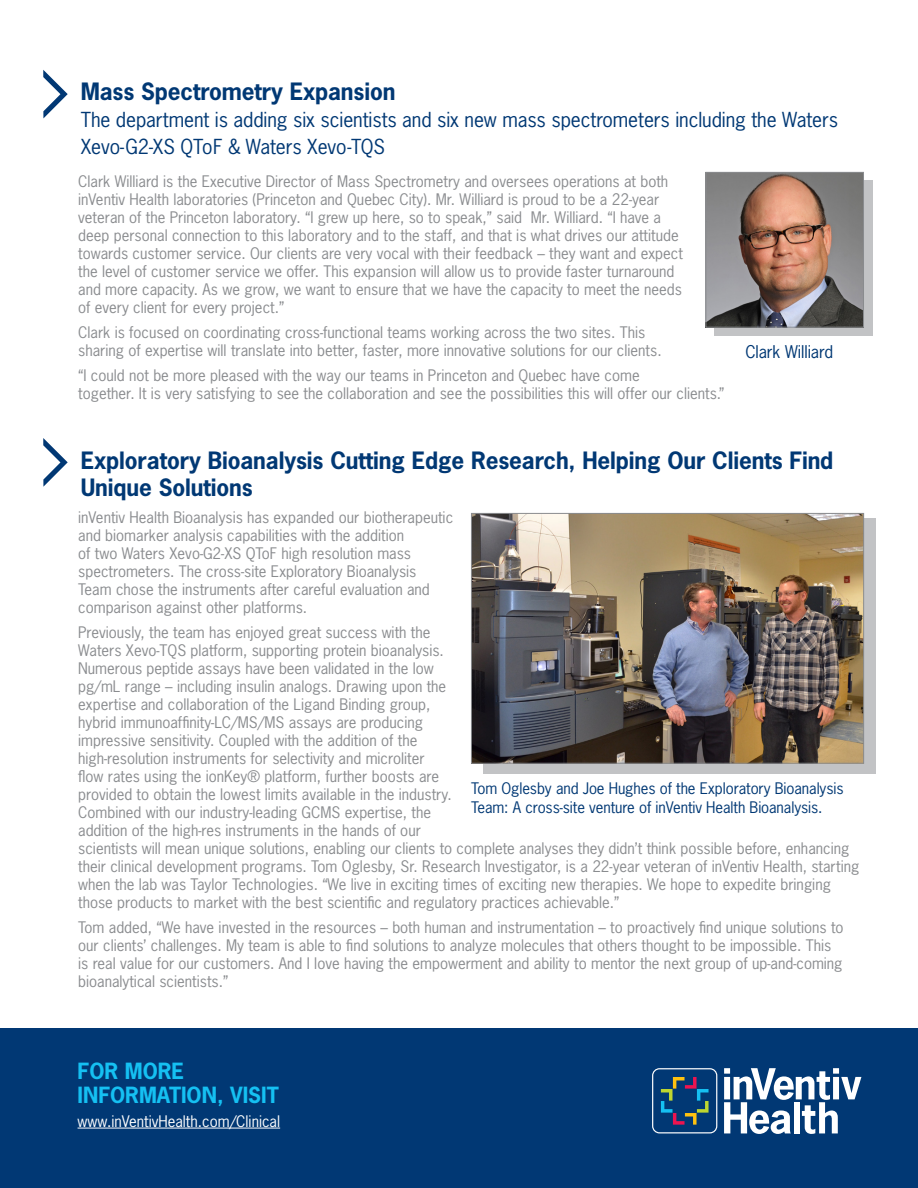
<style>
.page{position:relative;width:918px;height:1188px;background:#fff}
.page>*{position:absolute;margin:0;border:0;box-sizing:border-box;transform-origin:0 0}
.t1{font:700 22.5px/27px "News Gothic Std";letter-spacing:-.005em;color:#013874}
.t2{font:700 21px "News Gothic Std";color:#15c0f2}
.t3{font:19.5px/27px "News Gothic Std";letter-spacing:-.005em;color:#013874}
.t4{font:16.5px "News Gothic Std";letter-spacing:-.005em;color:#013874}
.t5{font:15px/18px "News Gothic Std";color:#8a8c8f}
.t6{font:15px/19.5px "News Gothic Std";letter-spacing:-.005em;color:#013874}
.t7{font:15px "News Gothic Std";color:#fff}
</style>
<div class="page">
<div style="left:0;top:1029px;width:918px;height:159px;background:#013874"></div>
<svg style="left:43px;top:70px;width:25px;height:48px"></svg>
<div style="left:715px;top:181px;width:158px;height:155px;background:#c2c3c5"></div>
<img style="left:708px;top:174px;width:154px;height:152px">
<div style="left:706px;top:172px;width:158px;height:156px;border:1px solid #8a8c8f"></div>
<svg style="left:43px;top:438px;width:25px;height:49px"></svg>
<div style="left:483px;top:518px;width:392px;height:255px;background:#c2c3c5"></div>
<img style="left:473px;top:515px;width:389px;height:247px">
<div style="left:471px;top:513px;width:393px;height:251px;border:1px solid #8a8c8f"></div>
<svg style="left:724px;top:1068px;width:137px;height:66px"></svg>
<svg style="left:652px;top:1068px;width:65px;height:65px"></svg>
<hr style="left:78px;top:1128px;width:202px;height:1px;background:#fff">
<p class="t1" style="left:81px;top:78px;width:316px">Mass Spectrometry Expansion</p>
<p class="t3" style="left:81px;top:106px;width:759px">The department is adding six scientists and six new mass spectrometers including the Waters<br>Xevo-G2-XS QToF &amp; Waters Xevo-TQS</p>
<p class="t5" style="left:78px;top:172px;width:606px">Clark Williard is the Executive Director of Mass Spectrometry and oversees operations at both inVentiv Health laboratories (Princeton and Quebec City). Mr. Williard is proud to be a 22-year veteran of the Princeton laboratory. “I grew up here, so to speak,” said Mr. Williard. “I have a deep personal connection to this laboratory and to the staff, and that is what drives our attitude towards customer service. Our clients are very vocal with their feedback – they want and expect the level of customer service we offer. This expansion will allow us to provide faster turnaround and more capacity. As we grow, we want to ensure that we have the capacity to meet the needs of every client for every project.”</p>
<p class="t5" style="left:78px;top:323px;width:585px">Clark is focused on coordinating cross-functional teams working across the two sites. This sharing of expertise will translate into better, faster, more innovative solutions for our clients.</p>
<p class="t5" style="left:78px;top:366px;width:648px">“I could not be more pleased with the way our teams in Princeton and Quebec have come<br>together. It is very satisfying to see the collaboration and see the possibilities this will offer our clients.”</p>
<p class="t4" style="left:745px;top:341px;width:89px">Clark Williard</p>
<p class="t1" style="left:81px;top:446px;width:754px">Exploratory Bioanalysis Cutting Edge Research, Helping Our Clients Find<br>Unique Solutions</p>
<p class="t5" style="left:78px;top:508px;width:377px">inVentiv Health Bioanalysis has expanded our biotherapeutic and biomarker analysis capabilities with the addition<br>of two Waters Xevo-G2-XS QToF high resolution mass spectrometers. The cross-site Exploratory Bioanalysis Team chose the instruments after careful evaluation and comparison against other platforms.</p>
<p class="t5" style="left:78px;top:623px;width:783px">Previously, the team has enjoyed great success with the<br>Waters Xevo-TQS platform, supporting protein bioanalysis.<br>Numerous peptide assays have been validated in the low<br>pg/mL range – including insulin analogs. Drawing upon the<br>expertise and collaboration of the Ligand Binding group,<br>hybrid immunoaffinity-LC/MS/MS assays are producing<br>impressive sensitivity. Coupled with the addition of the<br>high-resolution instruments for selectivity and microliter<br>flow rates using the ionKey® platform, further boosts are<br>provided to obtain the lowest limits available in the industry.<br>Combined with our industry-leading GCMS expertise, the<br>addition of the high-res instruments in the hands of our<br>scientists will mean unique solutions, enabling our clients to complete analyses they didn’t think possible before, enhancing their clinical development programs. Tom Oglesby, Sr. Research Investigator, is a 22-year veteran of inVentiv Health, starting when the lab was Taylor Technologies. “We live in exciting times of exciting new therapies. We hope to expedite bringing those products to market with the best scientific and regulatory practices achievable.”</p>
<p class="t5" style="left:78px;top:918px;width:767px">Tom added, “We have invested in the resources – both human and instrumentation – to proactively find unique solutions to our clients’ challenges. My team is able to find solutions to analyze molecules that others thought to be impossible. This is real value for our customers. And I love having the empowerment and ability to mentor the next group of up-and-coming bioanalytical scientists.”</p>
<p class="t6" style="left:471px;top:778px;width:374px">Tom Oglesby and Joe Hughes of the Exploratory Bioanalysis<br>Team: A cross-site venture of inVentiv Health Bioanalysis.</p>
<p class="t2" style="left:78px;top:1057px;width:108px">FOR MORE</p>
<p class="t2" style="left:78px;top:1081px;width:203px">INFORMATION, VISIT</p>
<p class="t7" style="left:78px;top:1111px;width:204px">www.inVentivHealth.com/Clinical</p>
</div>
